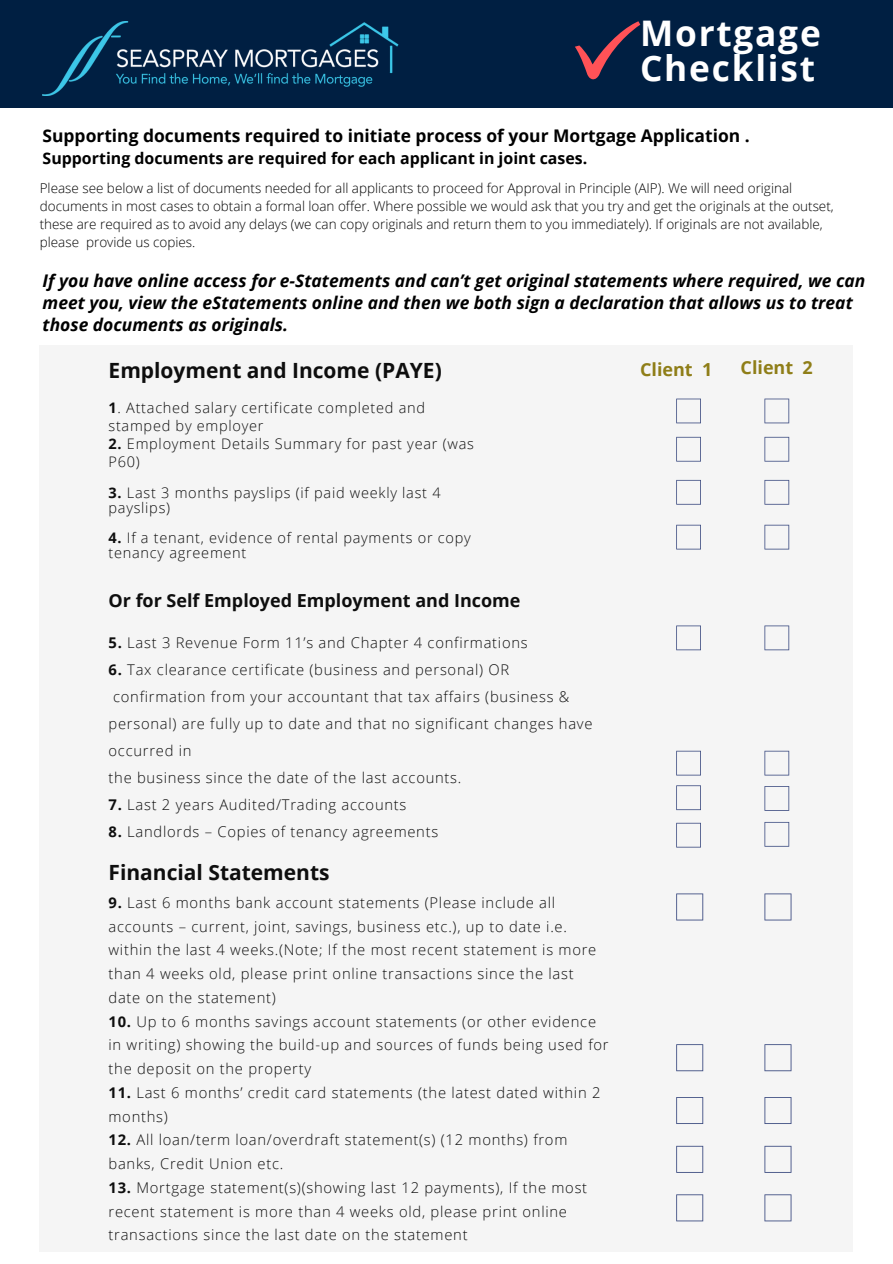
<style>
.page{position:relative;width:893px;height:1264px;background:#fff}
.page>*{position:absolute;margin:0;border:0;box-sizing:border-box;transform-origin:0 0}
.t1{font:700 35.25px/34.7px "Open Sans";letter-spacing:.05em;color:#fff}
.t2{font:700 21px "Open Sans";color:#0e0e0e}
.t3{font:700 18px "Open Sans";color:#0e0e0e}
.t4{font:700 18px "Open Sans";color:#8f7e18}
.t5{font:italic 700 17.4px/21.9px "Open Sans";color:#000}
.t6{font:700 17.4px "Open Sans";color:#000}
.t7{font:700 15.9px "Open Sans";color:#000}
.t8{font:300 14.7px/23.7px "Open Sans";letter-spacing:.05em;color:#0e0e0e}
.t9{font:300 14.55px/18px "Open Sans";letter-spacing:.05em;color:#0e0e0e}
.t10{font:300 13.5px/18px "Open Sans";color:#000}
.s1{font-weight:700}
</style>
<div class="page">
<div style="left:40px;top:345px;width:812px;height:906px;background:#f5f5f5"></div>
<div style="left:0;top:0;width:892px;height:108px;background:#001f42"></div>
<svg style="left:575px;top:21px;width:65px;height:59px"></svg>
<svg style="left:764px;top:398px;width:25px;height:25px"></svg>
<svg style="left:676px;top:437px;width:25px;height:24px"></svg>
<svg style="left:676px;top:525px;width:25px;height:24px"></svg>
<svg style="left:764px;top:750px;width:25px;height:25px"></svg>
<svg style="left:764px;top:822px;width:25px;height:24px"></svg>
<svg style="left:676px;top:893px;width:27px;height:27px"></svg>
<svg style="left:676px;top:1044px;width:27px;height:27px"></svg>
<svg style="left:676px;top:1097px;width:27px;height:26px"></svg>
<svg style="left:676px;top:1145px;width:27px;height:27px"></svg>
<svg style="left:764px;top:1145px;width:27px;height:27px"></svg>
<svg style="left:676px;top:1194px;width:27px;height:27px"></svg>
<svg style="left:764px;top:1194px;width:27px;height:27px"></svg>
<svg style="left:676px;top:398px;width:25px;height:25px"></svg>
<svg style="left:764px;top:437px;width:25px;height:24px"></svg>
<svg style="left:676px;top:480px;width:25px;height:24px"></svg>
<svg style="left:764px;top:480px;width:25px;height:24px"></svg>
<svg style="left:764px;top:525px;width:25px;height:24px"></svg>
<svg style="left:676px;top:625px;width:25px;height:25px"></svg>
<svg style="left:764px;top:625px;width:25px;height:25px"></svg>
<svg style="left:676px;top:750px;width:25px;height:25px"></svg>
<svg style="left:676px;top:785px;width:25px;height:25px"></svg>
<svg style="left:764px;top:786px;width:25px;height:24px"></svg>
<svg style="left:676px;top:822px;width:25px;height:25px"></svg>
<svg style="left:764px;top:893px;width:27px;height:27px"></svg>
<svg style="left:764px;top:1044px;width:27px;height:27px"></svg>
<svg style="left:764px;top:1097px;width:27px;height:26px"></svg>
<img style="left:43px;top:21px;width:356px;height:74px">
<h1 class="t1" style="left:640px;top:15px;width:182px">Mortgage<br>Checklist</h1>
<p class="t6" style="left:43px;top:124px;width:708px">Supporting documents required to initiate process of your Mortgage Application .</p>
<p class="t7" style="left:43px;top:147px;width:546px">Supporting documents are required for each applicant in joint cases.</p>
<p class="t10" style="left:40px;top:179px;width:795px">Please see below a list of documents needed for all applicants to proceed for Approval in Principle (AIP). We will need original documents in most cases to obtain a formal loan offer. Where possible we would ask that you try and get the originals at the outset, these are required as to avoid any delays (we can copy originals and return them to you immediately). If originals are not available, please provide us copies.</p>
<p class="t5" style="left:43px;top:269px;width:824px">If you have online access for e-Statements and can’t get original statements where required, we can meet you, view the eStatements online and then we both sign a declaration that allows us to treat those documents as originals.</p>
<h2 class="t2" style="left:109px;top:355px;width:334px">Employment and Income (PAYE)</h2>
<p class="t4" style="left:640px;top:357px;width:74px">Client 1</p>
<p class="t4" style="left:740px;top:355px;width:74px">Client 2</p>
<p class="t9" style="left:108px;top:398px;width:318px"><span class="s1">1</span>. Attached salary certificate completed and stamped by employer</p>
<p class="t9" style="left:108px;top:434px;width:367px"><span class="s1">2.</span> Employment Details Summary for past year (was<br>P60)</p>
<p class="t9" style="left:108px;top:485px;width:333px;line-height:14.9px"><span class="s1">3.</span> Last 3 months payslips (if paid weekly last 4 payslips)</p>
<p class="t9" style="left:108px;top:529px;width:364px;line-height:14.9px"><span class="s1">4.</span> If a tenant, evidence of rental payments or copy tenancy agreement</p>
<p class="t3" style="left:108px;top:587px;width:413px">Or for Self Employed Employment and Income</p>
<p class="t8" style="left:108px;top:630px;width:420px"><span class="s1">5.</span> Last 3 Revenue Form 11’s and Chapter 4 confirmations</p>
<p class="t8" style="left:108px;top:657px;width:402px"><span class="s1">6.</span> Tax clearance certificate (business and personal) OR</p>
<p class="t8" style="left:113px;top:684px;width:458px">confirmation from your accountant that tax affairs (business &amp;</p>
<p class="t8" style="left:108px;top:711px;width:485px">personal) are fully up to date and that no significant changes have</p>
<p class="t8" style="left:108px;top:738px;width:85px">occurred in</p>
<p class="t8" style="left:108px;top:765px;width:354px">the business since the date of the last accounts.</p>
<p class="t8" style="left:108px;top:792px;width:299px"><span class="s1">7.</span> Last 2 years Audited/Trading accounts</p>
<p class="t8" style="left:108px;top:819px;width:331px"><span class="s1">8.</span> Landlords – Copies of tenancy agreements</p>
<h2 class="t2" style="left:109px;top:857px;width:222px">Financial Statements</h2>
<p class="t8" style="left:108px;top:890px;width:489px"><span class="s1">9.</span> Last 6 months bank account statements (Please include all accounts – current, joint, savings, business etc.), up to date i.e. within the last 4 weeks.(Note; If the most recent statement is more than 4 weeks old, please print online transactions since the last date on the statement)</p>
<p class="t8" style="left:108px;top:1009px;width:501px"><span class="s1">10.</span> Up to 6 months savings account statements (or other evidence in writing) showing the build-up and sources of funds being used for the deposit on the property</p>
<p class="t8" style="left:108px;top:1080px;width:493px"><span class="s1">11.</span> Last 6 months’ credit card statements (the latest dated within 2 months)</p>
<p class="t8" style="left:108px;top:1127px;width:460px"><span class="s1">12.</span> All loan/term loan/overdraft statement(s) (12 months) from banks, Credit Union etc.</p>
<p class="t8" style="left:108px;top:1175px;width:480px"><span class="s1">13.</span> Mortgage statement(s)(showing last 12 payments), If the most recent statement is more than 4 weeks old, please print online transactions since the last date on the statement</p>
</div>
